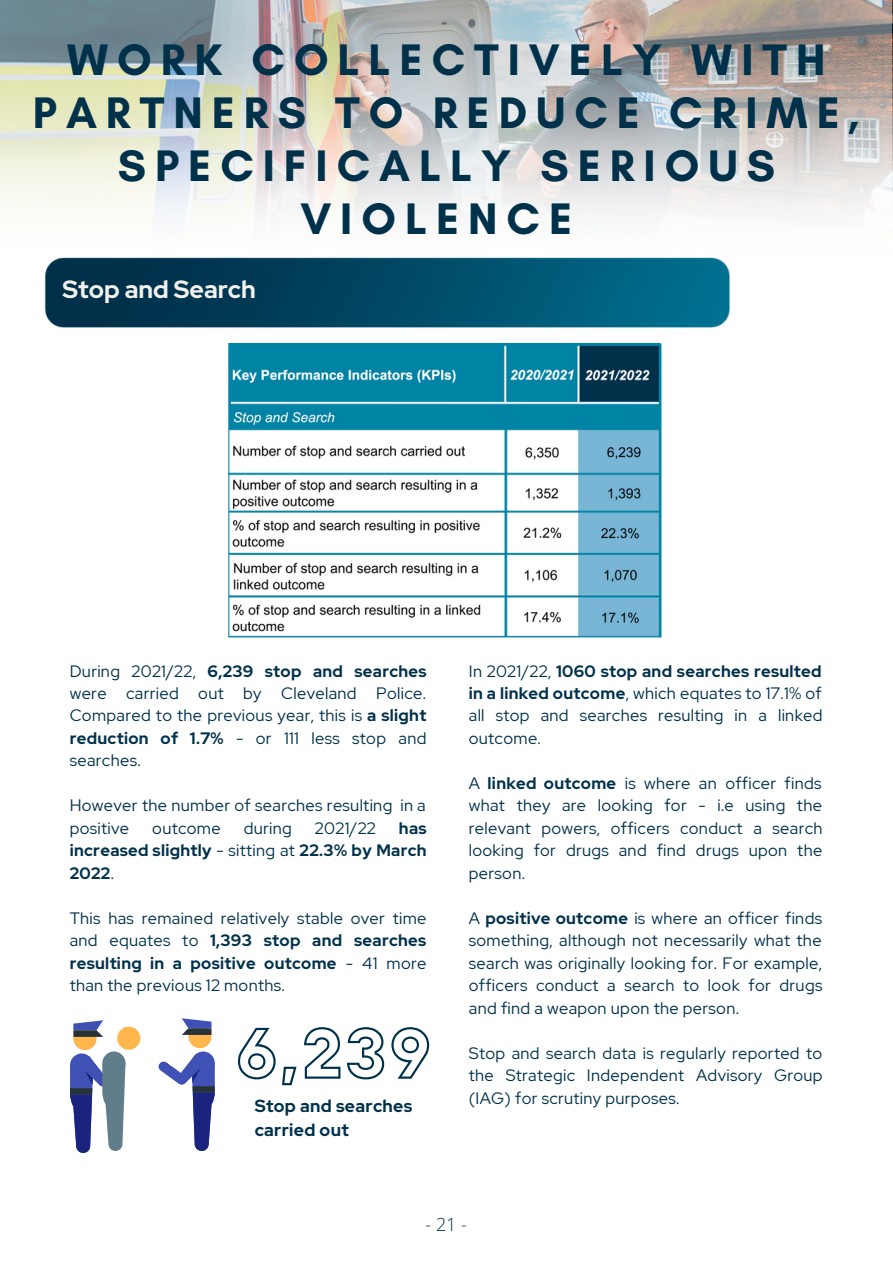
<style>
.page{position:relative;width:893px;height:1264px;background:#fff}
.page>*{position:absolute;margin:0;border:0;box-sizing:border-box;transform-origin:0 0}
.t1{font:72.6px "TT Hoves Bold Outline";color:#00314b}
.t2{font:700 45px/52.8px "Glacial Indifference";letter-spacing:.2em;color:#00314b;text-align:center}
.t3{font:700 24.75px "Red Hat Display";color:#f2f1ec}
.t4{font:300 18px "Open Sans";color:#00314b}
.t5{font:700 17.4px/24px "Red Hat Display";letter-spacing:.02em;color:#00314b}
.t6{font:16.5px/22.5px "Red Hat Display";letter-spacing:.02em;color:#00314b;text-align:justify}
.t7{font:700 16.5px/22.5px "Red Hat Display";letter-spacing:.02em;color:#00314b;text-align:justify}
.s1{font-weight:700}
.s2{font-weight:400}
</style>
<div class="page">
<img style="left:0;top:0;width:891px;height:216px">
<img style="left:44px;top:216px;width:686px;height:151px">
<div style="left:73px;top:1026px;width:23px;height:24px;background:#ffb74d;border-radius:50%"></div>
<svg style="left:73px;top:1020px;width:30px;height:16px"></svg>
<div style="left:117px;top:1026px;width:23px;height:23px;background:#ffb74d;border-radius:50%"></div>
<svg style="left:70px;top:1050px;width:56px;height:102px"></svg>
<div style="left:102px;top:1051px;width:23px;height:23px;background:#607d8b;border-radius:50%"></div>
<div style="left:188px;top:1024px;width:23px;height:24px;background:#ffb74d;border-radius:50%"></div>
<svg style="left:182px;top:1018px;width:29px;height:16px"></svg>
<svg style="left:158px;top:1048px;width:57px;height:102px"></svg>
<div style="left:153px;top:1043px;width:14px;height:14px;background:#fff"></div>
<img style="left:229px;top:343px;width:435px;height:294px">
<h2 class="t2" style="left:33px;top:33px;width:828px">WORK COLLECTIVELY WITH<br>PARTNERS TO REDUCE CRIME,<br>SPECIFICALLY SERIOUS<br>VIOLENCE</h2>
<h3 class="t3" style="left:63px;top:273px;width:195px">Stop and Search</h3>
<p class="t6" style="left:70px;top:659px;width:358px">During 2021/22, <span class="s1">6,239 stop and searches </span>were carried out by Cleveland Police.<br>Compared to the previous year, this is <span class="s1">a slight reduction of 1.7%</span> - or 111 less stop and searches.</p>
<p class="t6" style="left:70px;top:794px;width:357px">However the number of searches resulting in a positive</p>
<p class="t7" style="left:70px;top:816px;width:358px;text-indent:329px">has increased slightly <span class="s2">- sitting at</span> 22.3% by March 2022<span class="s2">.</span></p>
<p class="t6" style="left:70px;top:906px;width:358px">This has remained relatively stable over time and equates to <span class="s1">1,393 stop and searches resulting in a positive outcome</span> - 41 more than the previous 12 months.</p>
<p class="t6" style="left:152px;top:816px;width:70px">outcome</p>
<p class="t6" style="left:244px;top:816px;width:50px">during</p>
<p class="t6" style="left:315px;top:816px;width:62px">2021/22</p>
<h1 class="t1" style="left:235px;top:1006px;width:198px">6,239</h1>
<p class="t5" style="left:255px;top:1093px;width:159px">Stop and searches carried out</p>
<p class="t6" style="left:469px;top:659px;width:355px">In 2021/22, <span class="s1">1060 stop and searches resulted in a linked outcome</span>, which equates to 17.1% of all stop and searches resulting in a linked outcome.</p>
<p class="t6" style="left:469px;top:771px;width:355px">A <span class="s1">linked outcome</span> is where an officer finds what they are looking for - i.e using the relevant powers, officers conduct a search looking for drugs and find drugs upon the person.</p>
<p class="t6" style="left:469px;top:906px;width:355px">A <span class="s1">positive outcome</span> is where an officer finds something, although not necessarily what the search was originally looking for. For example, officers conduct a search to look for drugs and find a weapon upon the person.</p>
<p class="t6" style="left:469px;top:1041px;width:355px">Stop and search data is regularly reported to the Strategic Independent Advisory Group (IAG) for scrutiny purposes.</p>
<p class="t4" style="left:425px;top:1211px;width:43px">- 21 -</p>
</div>
